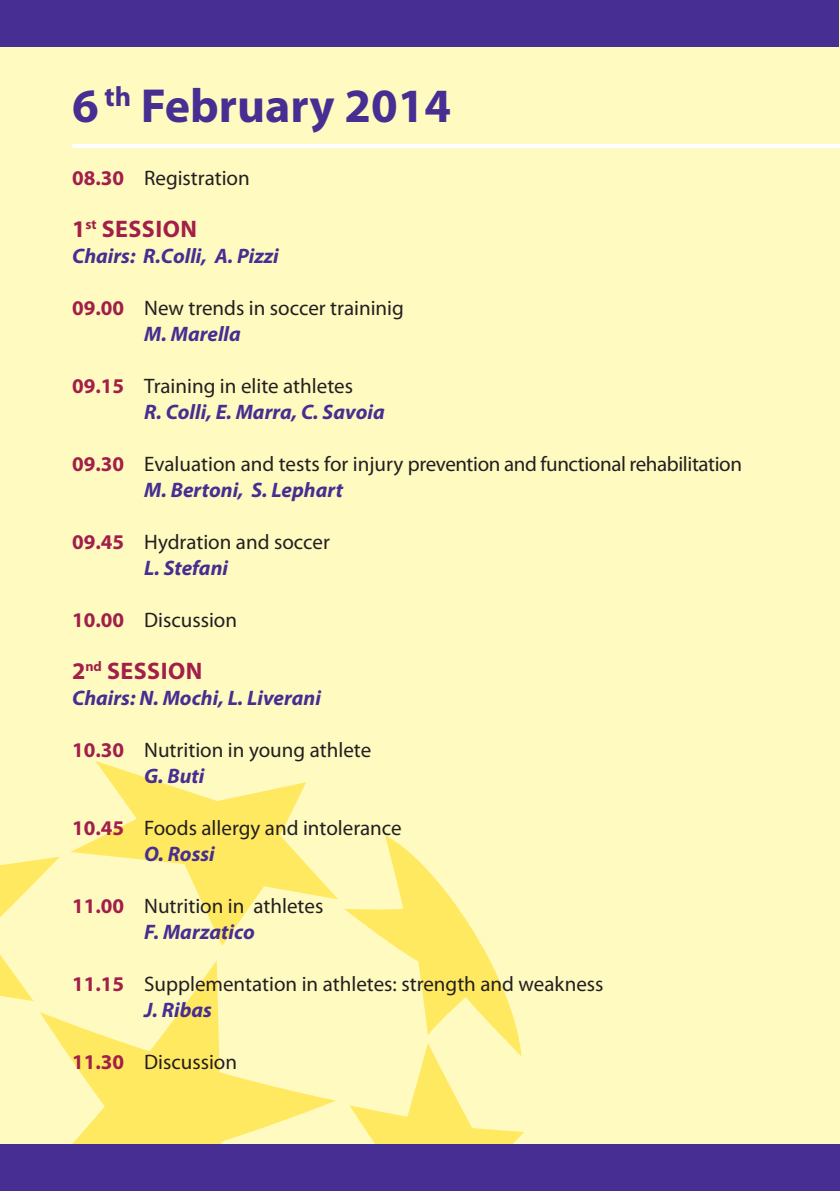
<style>
.page{position:relative;width:840px;height:1191px;background:#fff}
.page>*{position:absolute;margin:0;border:0;box-sizing:border-box;transform-origin:0 0}
.t1{font:700 48px "Myriad Pro";color:#462e92}
.t2{font:700 24px "Myriad Pro";letter-spacing:.02em;color:#a21f4a}
.t3{font:21px "Myriad Pro";color:#231f20}
.t4{font:italic 700 21px "Myriad Pro";color:#462e92}
.t5{font:21px "Myriad Pro";letter-spacing:-.02em;color:#231f20}
.s1{font-weight:700;color:#a21f4a}
</style>
<div class="page">
<div style="left:0;top:0;width:839px;height:1191px;background:#fffac0"></div>
<svg style="left:0;top:761px;width:524px;height:383px"></svg>
<div style="left:0;top:0;width:838px;height:46px;background:#462e92"></div>
<div style="left:0;top:1144px;width:839px;height:47px;background:#462e92"></div>
<hr style="left:72px;top:144px;width:767px;height:4px;background:#fff">
<p class="t1" style="left:72px;top:74px;width:380px">6 <sup>th</sup> February 2014</p>
<p class="t3" style="left:72px;top:165px;width:179px"><span class="s1">08.30</span> Registration</p>
<p class="t2" style="left:72px;top:213px;width:126px">1<sup>st</sup> SESSION</p>
<p class="t4" style="left:72px;top:242px;width:208px">Chairs: R.Colli, A. Pizzi</p>
<p class="t3" style="left:72px;top:295px;width:333px"><span class="s1">09.00</span> New trends in soccer traininig</p>
<p class="t4" style="left:144px;top:320px;width:98px">M. Marella</p>
<p class="t3" style="left:72px;top:373px;width:282px"><span class="s1">09.15</span> Training in elite athletes</p>
<p class="t4" style="left:144px;top:398px;width:242px">R. Colli, E. Marra, C. Savoia</p>
<p class="t5" style="left:72px;top:451px;width:671px"><span class="s1">09.30</span> Evaluation and tests for injury prevention and functional rehabilitation</p>
<p class="t4" style="left:144px;top:476px;width:200px">M. Bertoni, S. Lephart</p>
<p class="t3" style="left:72px;top:529px;width:259px"><span class="s1">09.45</span> Hydration and soccer</p>
<p class="t4" style="left:144px;top:554px;width:85px">L. Stefani</p>
<p class="t3" style="left:72px;top:607px;width:166px"><span class="s1">10.00</span> Discussion</p>
<p class="t2" style="left:72px;top:655px;width:132px">2<sup>nd</sup> SESSION</p>
<p class="t4" style="left:72px;top:684px;width:250px">Chairs: N. Mochi, L. Liverani</p>
<p class="t3" style="left:72px;top:737px;width:300px"><span class="s1">10.30</span> Nutrition in young athlete</p>
<p class="t4" style="left:144px;top:762px;width:62px">G. Buti</p>
<p class="t3" style="left:72px;top:815px;width:331px"><span class="s1">10.45</span> Foods allergy and intolerance</p>
<p class="t4" style="left:144px;top:840px;width:72px">O. Rossi</p>
<p class="t3" style="left:72px;top:893px;width:252px"><span class="s1">11.00</span> Nutrition in athletes</p>
<p class="t4" style="left:144px;top:918px;width:112px">F. Marzatico</p>
<p class="t3" style="left:72px;top:971px;width:532px"><span class="s1">11.15</span> Supplementation in athletes: strength and weakness</p>
<p class="t4" style="left:144px;top:996px;width:69px">J. Ribas</p>
<p class="t3" style="left:72px;top:1049px;width:166px"><span class="s1">11.30</span> Discussion</p>
</div>
